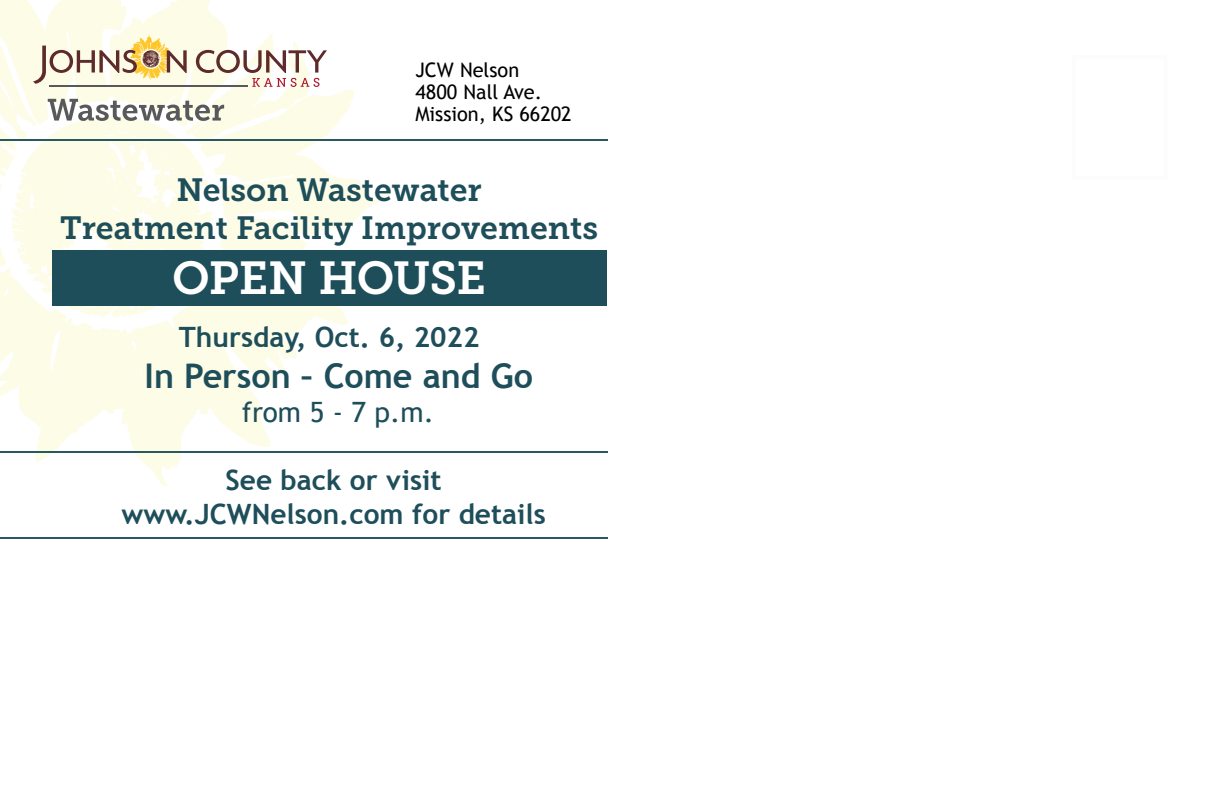
<style>
.page{position:relative;width:1224px;height:792px;background:#fff}
.page>*{position:absolute;margin:0;border:0;box-sizing:border-box;transform-origin:0 0}
.t1{font:46px "Museo Slab 700";letter-spacing:-.015em;color:#fff}
.t2{font:700 34px "Trebuchet MS";color:#1e4e5a}
.t3{font:32px/38.4px "Museo Slab 700";color:#1e4e5a;text-align:center}
.t4{font:700 28px/33.6px "Trebuchet MS";color:#1e4e5a;text-align:center}
.t5{font:28px "Trebuchet MS";color:#1e4e5a}
.t6{font:20px/22px "Trebuchet MS";color:#000}
</style>
<div class="page">
<img style="left:0;top:0;width:528px;height:486px">
<div style="left:52px;top:251px;width:554px;height:55px;background:#1e4e5a"></div>
<hr style="left:0;top:139px;width:608px;height:2px;background:#295762">
<svg style="left:33px;top:35px;width:294px;height:52px"></svg>
<svg style="left:48px;top:99px;width:176px;height:22px"></svg>
<hr style="left:0;top:537px;width:608px;height:2px;background:#295762">
<hr style="left:0;top:451px;width:608px;height:1px;background:#295762">
<p class="t6" style="left:415px;top:59px;width:158px">JCW Nelson<br>4800 Nall Ave.<br>Mission, KS 66202</p>
<p class="t3" style="left:60px;top:171px;width:540px">Nelson Wastewater<br>Treatment Facility Improvements</p>
<p class="t1" style="left:172px;top:252px;width:315px">OPEN HOUSE</p>
<p class="t4" style="left:179px;top:320px;width:302px">Thursday, Oct. 6, 2022</p>
<p class="t2" style="left:145px;top:355px;width:390px">In Person – Come and Go</p>
<p class="t5" style="left:242px;top:395px;width:194px">from 5 - 7 p.m.</p>
<p class="t4" style="left:122px;top:463px;width:426px">See back or visit www.JCWNelson.com for details</p>
</div>
